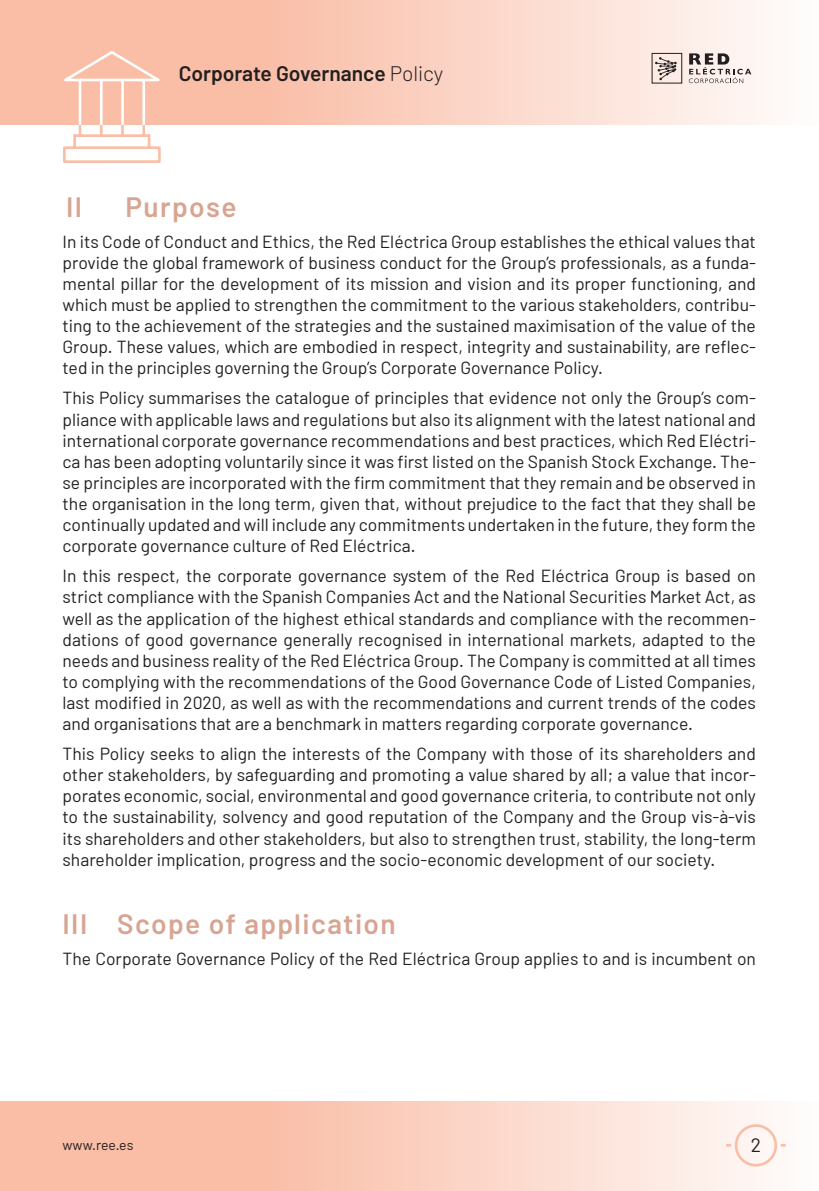
<style>
.page{position:relative;width:819px;height:1191px;background:#fff}
.page>*{position:absolute;margin:0;border:0;box-sizing:border-box;transform-origin:0 0}
.Titulo2{font:600 28px "Barlow";letter-spacing:.05em;color:#d8a592}
.TextoN{font:600 28px "Barlow";letter-spacing:.05em;color:#d8a592}
.t1{font:600 21px "Barlow";color:#231f20}
.t2{font:19.25px "Barlow";color:#231f20}
.TextoN-2{font:17.5px/21px "Barlow";color:#231f20;text-align:justify}
.t3{font:14px "Barlow";color:#231f20}
.s1{font-weight:300}
</style>
<div class="page">
<svg style="left:0;top:1101px;width:786px;height:90px;background:#fbd0c1"></svg>
<svg style="left:0;top:0;width:768px;height:124px;background:#fbd1c1"></svg>
<svg style="left:56px;top:49px;width:106px;height:114px"></svg>
<div style="left:651px;top:53px;width:31px;height:30px;border:1px solid #231f20"></div>
<svg style="left:688px;top:53px;width:63px;height:30px"></svg>
<svg style="left:655px;top:57px;width:21px;height:23px"></svg>
<div style="left:734px;top:1124px;width:43px;height:42px;border:3px solid #fabda6;border-radius:50%"></div>
<p class="t1" style="left:179px;top:60px;width:266px">Corporate Governance <span class="s1">Policy</span></p>
<p class="TextoN" style="left:66px;top:189px;width:18px">II</p>
<p class="TextoN" style="left:126px;top:189px;width:112px">Purpose</p>
<p class="TextoN-2" style="left:63px;top:230px;width:695px">In its Code of Conduct and Ethics, the Red Eléctrica Group establishes the ethical values that provide the global framework of business conduct for the Group’s professionals, as a funda&shy;mental pillar for the development of its mission and vision and its proper functioning, and which must be applied to strengthen the commitment to the various stakeholders, contribu&shy;ting to the achievement of the strategies and the sustained maximisation of the value of the Group. These values, which are embodied in respect, integrity and sustainability, are reflec&shy;ted in the principles governing the Group’s Corporate Governance Policy.</p>
<p class="TextoN-2" style="left:63px;top:387px;width:695px">This Policy summarises the catalogue of principles that evidence not only the Group’s com&shy;pliance with applicable laws and regulations but also its alignment with the latest national and international corporate governance recommendations and best practices, which Red Eléctri&shy;ca has been adopting voluntarily since it was first listed on the Spanish Stock Exchange. The&shy;se principles are incorporated with the firm commitment that they remain and be observed in the organisation in the long term, given that, without prejudice to the fact that they shall be continually updated and will include any commitments undertaken in the future, they form the corporate governance culture of Red Eléctrica.</p>
<p class="TextoN-2" style="left:63px;top:565px;width:695px">In this respect, the corporate governance system of the Red Eléctrica Group is based on strict compliance with the Spanish Companies Act and the National Securities Market Act, as well as the application of the highest ethical standards and compliance with the recommen&shy;dations of good governance generally recognised in international markets, adapted to the needs and business reality of the Red Eléctrica Group. The Company is committed at all times to complying with the recommendations of the Good Governance Code of Listed Companies, last modified in 2020, as well as with the recommendations and current trends of the codes and organisations that are a benchmark in matters regarding corporate governance.</p>
<p class="TextoN-2" style="left:63px;top:743px;width:695px">This Policy seeks to align the interests of the Company with those of its shareholders and other stakeholders, by safeguarding and promoting a value shared by all; a value that incor&shy;porates economic, social, environmental and good governance criteria, to contribute not only to the sustainability, solvency and good reputation of the Company and the Group vis-à-vis its shareholders and other stakeholders, but also to strengthen trust, stability, the long-term shareholder implication, progress and the socio-economic development of our society.</p>
<p class="Titulo2" style="left:63px;top:906px;width:335px">III Scope of application</p>
<p class="TextoN-2" style="left:63px;top:947px;width:695px">The Corporate Governance Policy of the Red Eléctrica Group applies to and is incumbent on</p>
<p class="t3" style="left:63px;top:1136px;width:72px">www.ree.es</p>
<p class="t2" style="left:750px;top:1133px;width:12px">2</p>
</div>
